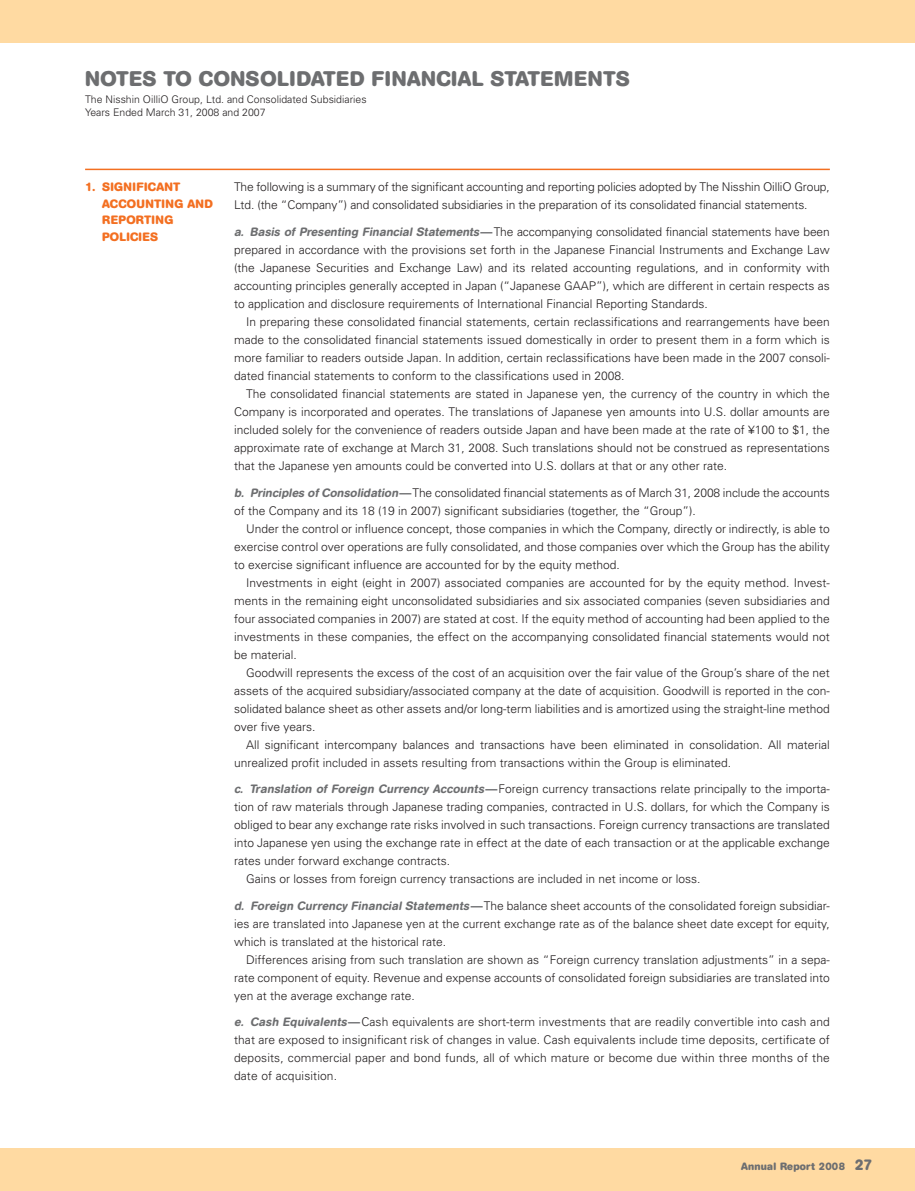
<style>
.page{position:relative;width:915px;height:1191px;background:#fff}
.page>*{position:absolute;margin:0;border:0;box-sizing:border-box;transform-origin:0 0}
.t1{font:700 21px "AG Book Rounded";letter-spacing:.02em;color:#6d6e70}
.t2{font:300 12px/18px "Univers";color:#231f20;text-align:justify}
.t3{font:700 12px/16.5px "AG Book Rounded";letter-spacing:.02em;color:#f36f21}
.t4{font:300 10.5px/12.8px "Univers";color:#231f20}
.t5{font:700 10.5px "AG Book Rounded";letter-spacing:.02em;color:#6d6e70}
.s1{font-family:"AG Book Rounded";font-weight:500;font-style:italic;color:#6d6e70}
.s2{font-weight:700;color:#6d6e70}
.s3{font-size:15px}
</style>
<div class="page">
<div style="left:0;top:0;width:914px;height:43px;background:#ffdaa2"></div>
<div style="left:0;top:1148px;width:914px;height:42px;background:#ffdaa2"></div>
<hr style="left:85px;top:169px;width:744px;height:1px;background:#f36f21">
<h1 class="t1" style="left:85px;top:71px;width:546px">NOTES TO CONSOLIDATED FINANCIAL STATEMENTS</h1>
<p class="t4" style="left:85px;top:94px;width:283px">The Nisshin OilliO Group, Ltd. and Consolidated Subsidiaries<br>Years Ended March 31, 2008 and 2007</p>
<p class="t3" style="left:102px;top:180px;width:112px;text-indent:-17px">1. SIGNIFICANT<br>ACCOUNTING AND<br>REPORTING<br>POLICIES</p>
<p class="t2" style="left:234px;top:179px;width:597px">The following is a summary of the significant accounting and reporting policies adopted by The Nisshin OilliO Group,<br>Ltd. (the “Company”) and consolidated subsidiaries in the preparation of its consolidated financial statements.</p>
<p class="t2" style="left:234px;top:224px;width:597px"><span class="s1">a. Basis of Presenting Financial Statements</span><span class="s2">—</span>The accompanying consolidated financial statements have been prepared in accordance with the provisions set forth in the Japanese Financial Instruments and Exchange Law (the Japanese Securities and Exchange Law) and its related accounting regulations, and in conformity with accounting principles generally accepted in Japan (“Japanese GAAP”), which are different in certain respects as to application and disclosure requirements of International Financial Reporting Standards.</p>
<p class="t2" style="left:234px;top:314px;width:597px;text-indent:12px">In preparing these consolidated financial statements, certain reclassifications and rearrangements have been made to the consolidated financial statements issued domestically in order to present them in a form which is more familiar to readers outside Japan. In addition, certain reclassifications have been made in the 2007 consoli&shy;dated financial statements to conform to the classifications used in 2008.</p>
<p class="t2" style="left:234px;top:386px;width:597px;text-indent:12px">The consolidated financial statements are stated in Japanese yen, the currency of the country in which the Company is incorporated and operates. The translations of Japanese yen amounts into U.S. dollar amounts are included solely for the convenience of readers outside Japan and have been made at the rate of ¥100 to $1, the approximate rate of exchange at March 31, 2008. Such translations should not be construed as representations that the Japanese yen amounts could be converted into U.S. dollars at that or any other rate.</p>
<p class="t2" style="left:234px;top:484px;width:597px"><span class="s1">b. Principles of Consolidation</span><span class="s2">—</span>The consolidated financial statements as of March 31, 2008 include the accounts of the Company and its 18 (19 in 2007) significant subsidiaries (together, the “Group”).</p>
<p class="t2" style="left:234px;top:520px;width:597px;text-indent:12px">Under the control or influence concept, those companies in which the Company, directly or indirectly, is able to exercise control over operations are fully consolidated, and those companies over which the Group has the ability to exercise significant influence are accounted for by the equity method.</p>
<p class="t2" style="left:234px;top:574px;width:597px;text-indent:12px">Investments in eight (eight in 2007) associated companies are accounted for by the equity method. Invest&shy;ments in the remaining eight unconsolidated subsidiaries and six associated companies (seven subsidiaries and four associated companies in 2007) are stated at cost. If the equity method of accounting had been applied to the investments in these companies, the effect on the accompanying consolidated financial statements would not be material.</p>
<p class="t2" style="left:234px;top:664px;width:597px;text-indent:12px">Goodwill represents the excess of the cost of an acquisition over the fair value of the Group’s share of the net assets of the acquired subsidiary/associated company at the date of acquisition. Goodwill is reported in the con&shy;solidated balance sheet as other assets and/or long-term liabilities and is amortized using the straight-line method over five years.</p>
<p class="t2" style="left:234px;top:736px;width:597px;text-indent:12px">All significant intercompany balances and transactions have been eliminated in consolidation. All material un realized profit included in assets resulting from transactions within the Group is eliminated.</p>
<p class="t2" style="left:234px;top:781px;width:597px"><span class="s1">c. Translation of Foreign Currency Accounts</span><span class="s2">—</span>Foreign currency transactions relate principally to the importa-</p>
<p class="t2" style="left:234px;top:799px;width:597px">tion of raw materials through Japanese trading companies, contracted in U.S. dollars, for which the Company is</p>
<p class="t2" style="left:234px;top:817px;width:597px">obliged to bear any exchange rate risks involved in such transactions. Foreign currency transactions are translated</p>
<p class="t2" style="left:234px;top:835px;width:597px">into Japanese yen using the exchange rate in effect at the date of each transaction or at the applicable exchange</p>
<p class="t2" style="left:234px;top:853px;width:218px">rates under forward exchange contracts.</p>
<p class="t2" style="left:246px;top:871px;width:456px">Gains or losses from foreign currency transactions are included in net income or loss.</p>
<p class="t2" style="left:234px;top:897px;width:597px"><span class="s1">d. Foreign Currency Financial Statements</span><span class="s2">—</span>The balance sheet accounts of the consolidated foreign subsidiar&shy;ies are translated into Japanese yen at the current exchange rate as of the balance sheet date except for equity, which is translated at the historical rate.</p>
<p class="t2" style="left:234px;top:951px;width:597px;text-indent:12px">Differences arising from such translation are shown as “Foreign currency translation adjustments” in a sepa&shy;rate component of equity. Revenue and expense accounts of consolidated foreign subsidiaries are translated into yen at the average exchange rate.</p>
<p class="t2" style="left:234px;top:1014px;width:597px"><span class="s1">e. Cash Equivalents</span><span class="s2">—</span>Cash equivalents are short-term investments that are readily convertible into cash and that are exposed to insignificant risk of changes in value. Cash equivalents include time deposits, certificate of deposits, commercial paper and bond funds, all of which mature or become due within three months of the date of acquisition.</p>
<p class="t5" style="left:741px;top:1162px;width:133px">Annual Report 2008 <span class="s3">27</span></p>
</div>
